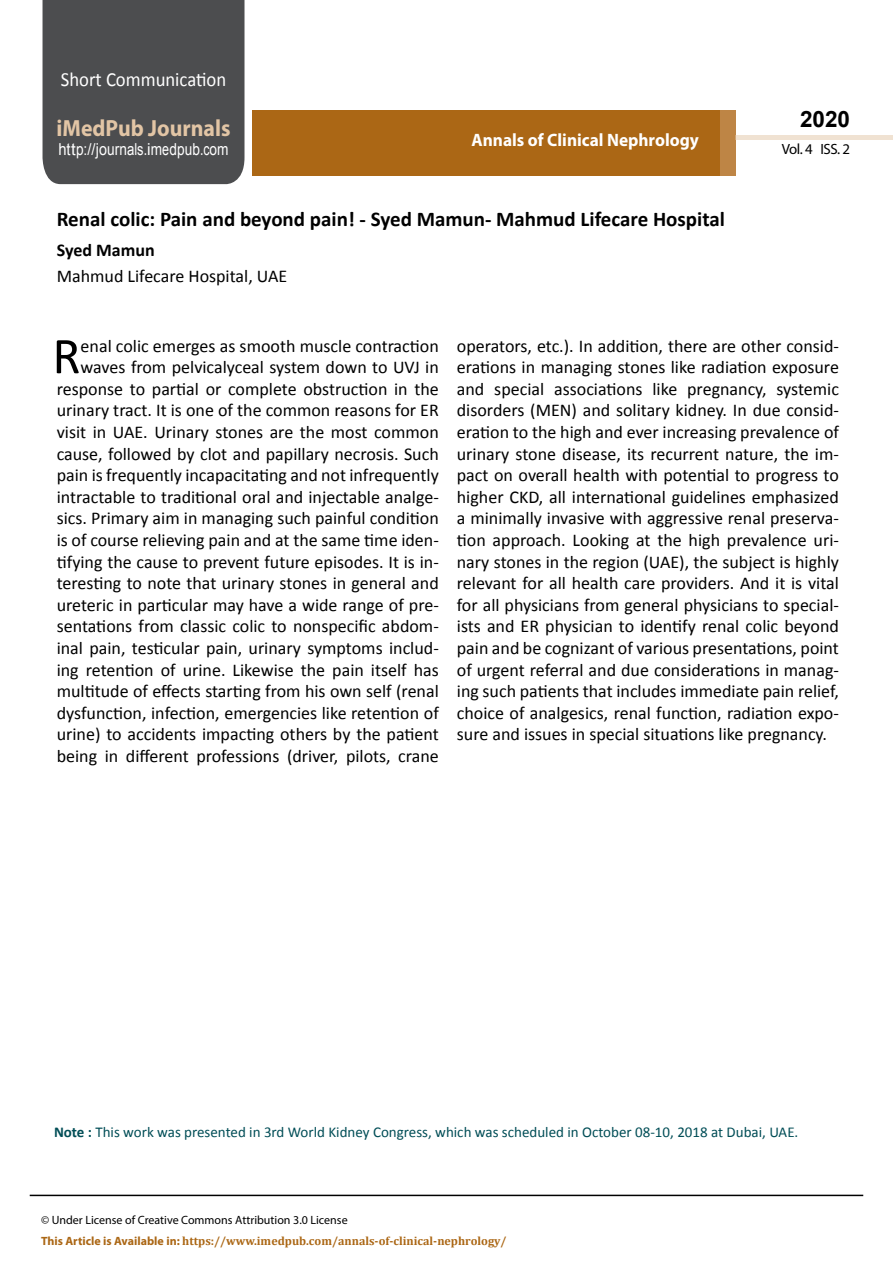
<style>
.page{position:relative;width:893px;height:1263px;background:#fff}
.page>*{position:absolute;margin:0;border:0;box-sizing:border-box;transform-origin:0 0}
.t1{font:52.05px "Calibri";color:#000}
.t2{font:700 23.4px "Myriad Pro";color:#e2c5a5;scale:.93 1}
.t3{font:700 22.5px "Arial";color:#000}
.t4{font:700 21px "Calibri";color:#000}
.t5{font:20.1px "Calibri";color:#fff;scale:.93 1}
.t6{font:18px/21.6px "Calibri";color:#000;text-align:right}
.t7{font:700 18px "Myriad Pro";color:#fff;scale:.96 1}
.t8{font:700 18px "Calibri";color:#000}
.t9{font:16.5px "Arial";letter-spacing:.005em;color:#fff;scale:.89 1}
.t10{font:15px "Calibri";color:#004d56}
.t11{font:14.85px "Myriad Pro";letter-spacing:-.03em;color:#000}
.t12{font:700 12px "Cambria";color:#ab6715}
.t13{font:12px "Myriad Pro";color:#000}
.s1{font-family:"Calibri"}
.s2{font-weight:700}
.s3{font-family:"Myriad Pro"}
</style>
<div class="page">
<div style="left:43px;top:0;width:201px;height:184px;background:#4c4d4f"></div>
<div style="left:252px;top:110px;width:469px;height:66px;background:#ab6715"></div>
<div style="left:720px;top:110px;width:16px;height:66px;background:#be8545"></div>
<div style="left:736px;top:135px;width:157px;height:5px;background:#f0e2d2"></div>
<hr style="left:30px;top:1195px;width:833px;height:1px;background:#000">
<p class="t5" style="left:61px;top:66px;width:179px">Short Communication</p>
<p class="t2" style="left:57px;top:113px;width:188px">iMedPub Journals</p>
<p class="t9" style="left:58px;top:139px;width:193px">http://journals<span class="s1">.</span>imedpub<span class="s1">.</span>com</p>
<p class="t7" style="left:472px;top:128px;width:238px">Annals of Clinical Nephrology</p>
<p class="t4" style="left:57px;top:206px;width:670px">Renal colic: Pain and beyond pain! - Syed Mamun- Mahmud Lifecare Hospital</p>
<p class="t8" style="left:57px;top:239px;width:99px">Syed Mamun</p>
<p class="t6" style="left:57px;top:265px;width:232px">Mahmud Lifecare Hospital, UAE</p>
<p class="t3" style="left:800px;top:104px;width:52px">2020</p>
<p class="t11" style="left:782px;top:140px;width:70px">Vol. 4 ISS. 2</p>
<p class="t6" style="left:57px;top:335px;width:384px">enal colic emerges as smooth muscle contraction waves from pelvicalyceal system down to UVJ in response to partial or complete obstruction in the urinary tract. It is one of the common reasons for ER visit in UAE. Urinary stones are the most common cause, followed by clot and papillary necrosis. Such pain is frequently incapacitating and not infrequently intractable to traditional oral and injectable analge&shy;sics. Primary aim in managing such painful condition is of course relieving pain and at the same time iden&shy;tifying the cause to prevent future episodes. It is in&shy;teresting to note that urinary stones in general and ureteric in particular may have a wide range of pre&shy;sentations from classic colic to nonspecific abdom&shy;inal pain, testicular pain, urinary symptoms includ&shy;ing retention of urine. Likewise the pain itself has multitude of effects starting from his own self (renal dysfunction, infection, emergencies like retention of urine) to accidents impacting others by the patient being in different professions (driver, pilots, crane</p>
<p class="t6" style="left:457px;top:335px;width:384px;text-align:justify">operators, etc.). In addition, there are other consid&shy;erations in managing stones like radiation exposure and special associations like pregnancy, systemic disorders (MEN) and solitary kidney. In due consid&shy;eration to the high and ever increasing prevalence of urinary stone disease, its recurrent nature, the im&shy;pact on overall health with potential to progress to higher CKD, all international guidelines emphasized a minimally invasive with aggressive renal preserva&shy;tion approach. Looking at the high prevalence uri&shy;nary stones in the region (UAE), the subject is highly relevant for all health care providers. And it is vital for all physicians from general physicians to special&shy;ists and ER physician to identify renal colic beyond pain and be cognizant of various presentations, point of urgent referral and due considerations in manag&shy;ing such patients that includes immediate pain relief, choice of analgesics, renal function, radiation expo&shy;sure and issues in special situations like pregnancy.</p>
<h1 class="t1" style="left:52px;top:323px;width:30px">R</h1>
<p class="t10" style="left:54px;top:1122px;width:746px"><span class="s2">Note :</span> This work was presented in 3rd World Kidney Congress, which was scheduled in October 08-10, 2018 at Dubai, UAE.</p>
<p class="t13" style="left:41px;top:1213px;width:308px">© Under License of Creative Commons Attribution 3.0 License</p>
<p class="t12" style="left:41px;top:1232px;width:467px"><span class="s3">This Article is Available in:</span> https://www.imedpub.com/annals-of-clinical-nephrology/</p>
</div>
